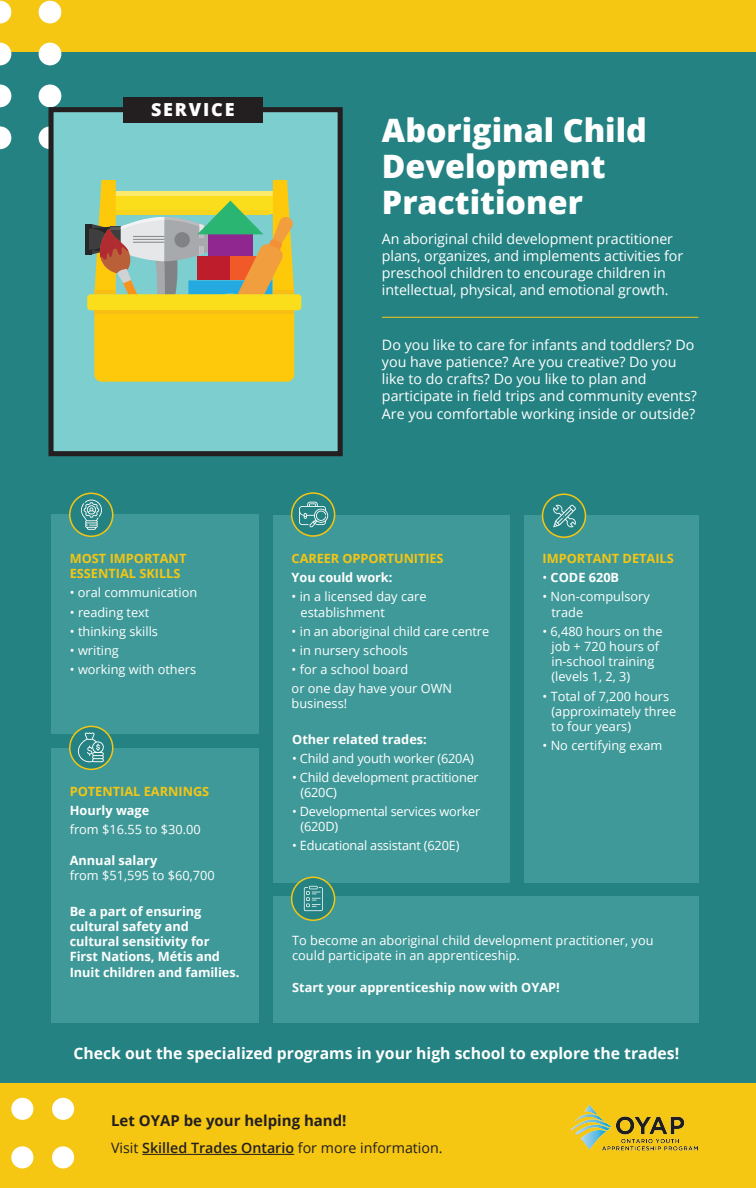
<style>
.page{position:relative;width:756px;height:1188px;background:#258282}
.page>*{position:absolute;margin:0;border:0;box-sizing:border-box;transform-origin:0 0}
.t1{font:800 32.25px/36px "Open Sans";color:#fff}
.t2{font:800 18px "Open Sans";letter-spacing:.1em;color:#fff}
.t3{font:700 15.75px "Open Sans";color:#fff}
.t4{font:700 15px "Open Sans";color:#231f20}
.t5{font:14.25px/17.1px "Open Sans";color:#fff}
.t6{font:14.25px "Open Sans";color:#231f20}
.t7{font:12.75px/15.3px "Open Sans";color:#fff}
.t8{font:700 12.75px/15.3px "Open Sans";letter-spacing:-.005em;color:#fff}
.t9{font:700 12.75px/15.3px "Open Sans";color:#f5c612}
.s1{font-weight:400}
.s2{font-weight:600}
</style>
<div class="page">
<div style="left:0;top:0;width:756px;height:52px;background:#f5c612"></div>
<div style="left:0;top:1083px;width:756px;height:105px;background:#f5c612"></div>
<div style="left:11px;top:1146px;width:22px;height:22px;background:#fff;border-radius:50%"></div>
<div style="left:11px;top:1098px;width:22px;height:22px;background:#fff;border-radius:50%"></div>
<div style="left:52px;top:1146px;width:22px;height:22px;background:#fff;border-radius:50%"></div>
<div style="left:52px;top:1098px;width:22px;height:22px;background:#fff;border-radius:50%"></div>
<hr style="left:382px;top:317px;width:316px;height:1px;background:#f5c612">
<div style="left:51px;top:515px;width:207px;height:219px;background:#409999"></div>
<div style="left:51px;top:748px;width:207px;height:275px;background:#409999"></div>
<div style="left:273px;top:896px;width:426px;height:127px;background:#409999"></div>
<div style="left:273px;top:515px;width:236px;height:368px;background:#409999"></div>
<div style="left:524px;top:515px;width:175px;height:368px;background:#409999"></div>
<img style="left:570px;top:1104px;width:127px;height:46px">
<hr style="left:142px;top:1154px;width:152px;height:1px;background:#231f20">
<svg style="left:70px;top:726px;width:43px;height:43px"></svg>
<div style="left:69px;top:726px;width:44px;height:44px;border:2px solid #f5c612;border-radius:50%"></div>
<svg style="left:78px;top:733px;width:26px;height:29px"></svg>
<svg style="left:292px;top:493px;width:43px;height:43px"></svg>
<div style="left:291px;top:492px;width:44px;height:45px;border:2px solid #f5c612;border-radius:50%"></div>
<svg style="left:299px;top:502px;width:29px;height:26px"></svg>
<div style="left:70px;top:493px;width:43px;height:43px;background:#258282;border-radius:50%"></div>
<div style="left:69px;top:493px;width:44px;height:44px;border:2px solid #f5c612;border-radius:50%"></div>
<svg style="left:81px;top:500px;width:21px;height:30px"></svg>
<div style="left:543px;top:494px;width:42px;height:43px;background:#258282;border-radius:50%"></div>
<div style="left:542px;top:494px;width:44px;height:44px;border:2px solid #f5c612;border-radius:50%"></div>
<svg style="left:553px;top:505px;width:23px;height:22px"></svg>
<div style="left:292px;top:877px;width:43px;height:43px;background:#258282;border-radius:50%"></div>
<div style="left:291px;top:877px;width:44px;height:44px;border:2px solid #f5c612;border-radius:50%"></div>
<svg style="left:304px;top:886px;width:19px;height:25px"></svg>
<svg style="left:0;top:1px;width:11px;height:22px"></svg>
<div style="left:39px;top:1px;width:22px;height:22px;background:#fff;border-radius:50%"></div>
<svg style="left:0;top:43px;width:11px;height:22px"></svg>
<div style="left:39px;top:43px;width:22px;height:22px;background:#fff;border-radius:50%"></div>
<svg style="left:0;top:85px;width:11px;height:22px"></svg>
<div style="left:39px;top:85px;width:22px;height:22px;background:#fff;border-radius:50%"></div>
<svg style="left:0;top:126px;width:11px;height:23px"></svg>
<div style="left:39px;top:126px;width:22px;height:23px;background:#fff;border-radius:50%"></div>
<div style="left:48px;top:107px;width:295px;height:349px;background:#7dcecf;border:5px solid #231f20"></div>
<div style="left:123px;top:97px;width:140px;height:25px;background:#231f20"></div>
<div style="left:86px;top:224px;width:6px;height:30px;background:#23272a"></div>
<div style="left:87px;top:294px;width:214px;height:16px;background:#fbde1b;border-radius:4px"></div>
<svg style="left:89px;top:180px;width:205px;height:202px"></svg>
<hr style="left:94px;top:310px;width:200px;height:4px;background:#f8be14">
<div style="left:168px;top:319px;width:52px;height:52px;background:#fec80b;border-radius:50%"></div>
<h2 class="t2" style="left:151px;top:96px;width:85px">SERVICE</h2>
<p class="t9" style="left:70px;top:551px;width:118px">MOST IMPORTANT<br>ESSENTIAL SKILLS</p>
<p class="t7" style="left:70px;top:585px;width:129px">• oral communication</p>
<p class="t7" style="left:70px;top:604px;width:81px">• reading text</p>
<p class="t7" style="left:70px;top:623px;width:90px">• thinking skills</p>
<p class="t7" style="left:70px;top:642px;width:51px">• writing</p>
<p class="t7" style="left:70px;top:661px;width:128px">• working with others</p>
<p class="t9" style="left:70px;top:784px;width:141px">POTENTIAL EARNINGS</p>
<p class="t8" style="left:70px;top:803px;width:81px">Hourly wage</p>
<p class="t7" style="left:70px;top:822px;width:132px">from $16.55 to $30.00</p>
<p class="t8" style="left:70px;top:852px;width:89px">Annual salary</p>
<p class="t7" style="left:70px;top:868px;width:146px">from $51,595 to $60,700</p>
<p class="t8" style="left:70px;top:903px;width:171px">Be a part of ensuring cultural safety and cultural sensitivity for<br>First Nations, Métis and<br>Inuit children and families.</p>
<h1 class="t1" style="left:382px;top:110px;width:266px">Aboriginal Child<br>Development<br>Practitioner</h1>
<p class="t5" style="left:382px;top:230px;width:303px">An aboriginal child development practitioner plans, organizes, and implements activities for preschool children to encourage children in intellectual, physical, and emotional growth.</p>
<p class="t5" style="left:382px;top:336px;width:316px">Do you like to care for infants and toddlers? Do you have patience? Are you creative? Do you like to do crafts? Do you like to plan and participate in field trips and community events?<br>Are you comfortable working inside or outside?</p>
<p class="t9" style="left:292px;top:551px;width:153px">CAREER OPPORTUNITIES</p>
<p class="t8" style="left:292px;top:570px;width:102px">You could work:</p>
<p class="t7" style="left:301px;top:589px;width:127px;text-indent:-9px">• in a licensed day care establishment</p>
<p class="t7" style="left:292px;top:623px;width:199px">• in an aboriginal child care centre</p>
<p class="t7" style="left:292px;top:642px;width:118px">• in nursery schools</p>
<p class="t7" style="left:292px;top:659px;width:162px;line-height:19px">• for a school board<br>or one day have your OWN</p>
<p class="t7" style="left:292px;top:695px;width:57px">business!</p>
<p class="t8" style="left:292px;top:731px;width:136px">Other related trades:</p>
<p class="t7" style="left:292px;top:750px;width:183px">• Child and youth worker (620A)</p>
<p class="t7" style="left:300px;top:769px;width:180px;text-indent:-8px">• Child development practitioner (620C)</p>
<p class="t7" style="left:300px;top:804px;width:181px;text-indent:-8px">• Developmental services worker (620D)</p>
<p class="t7" style="left:292px;top:838px;width:169px">• Educational assistant (620E)</p>
<p class="t9" style="left:543px;top:551px;width:133px">IMPORTANT DETAILS</p>
<p class="t8" style="left:543px;top:570px;width:78px"><span class="s1">•</span> CODE 620B</p>
<p class="t7" style="left:551px;top:589px;width:100px;text-indent:-9px">• Non-compulsory trade</p>
<p class="t7" style="left:551px;top:623px;width:113px;text-indent:-9px">• 6,480 hours on the job + 720 hours of in-school training (levels 1, 2, 3)</p>
<p class="t7" style="left:552px;top:688px;width:126px;text-indent:-9px">• Total of 7,200 hours (approximately three to four years)</p>
<p class="t7" style="left:543px;top:738px;width:121px">• No certifying exam</p>
<p class="t7" style="left:292px;top:932px;width:363px">To become an aboriginal child development practitioner, you could participate in an apprenticeship.</p>
<p class="t8" style="left:292px;top:980px;width:269px">Start your apprenticeship now with OYAP!</p>
<p class="t3" style="left:73px;top:1042px;width:607px">Check out the specialized programs in your high school to explore the trades!</p>
<p class="t4" style="left:111px;top:1110px;width:237px">Let OYAP be your helping hand!</p>
<p class="t6" style="left:111px;top:1138px;width:333px">Visit <span class="s2">Skilled Trades Ontario</span> for more information.</p>
</div>
